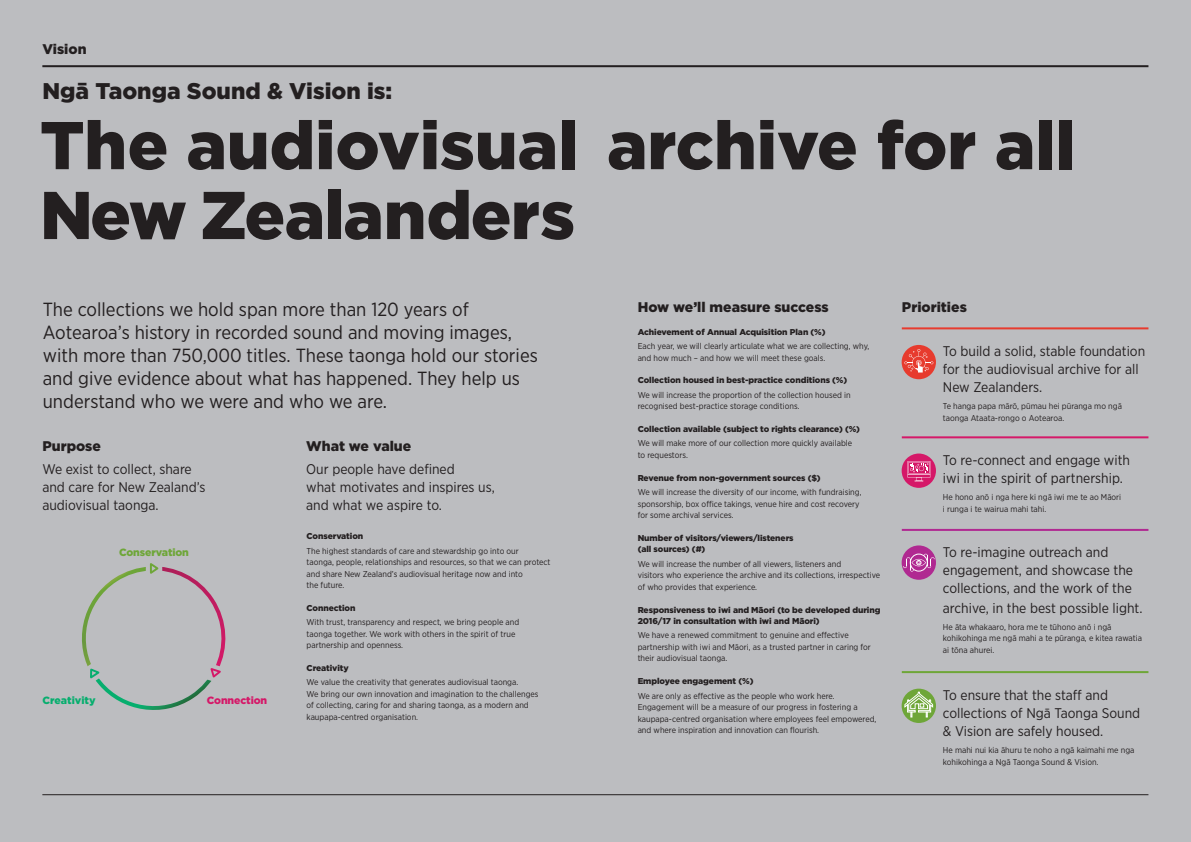
<style>
.page{position:relative;width:1191px;height:842px;background:#bcbdc0}
.page>*{position:absolute;margin:0;border:0;box-sizing:border-box;transform-origin:0 0}
.Vision_Statement{font:900 67.4px/69.9px "Gotham";color:#231f20}
.Heading_2{font:900 22.7px "Gotham";color:#231f20}
.Intro{font:19px/23px "Gotham Narrow";color:#231f20}
.Intro-2{font:14px/18px "Gotham Narrow";color:#231f20}
.Heading_2-2{font:900 14px "Gotham";color:#231f20}
.Heading_4{font:900 10.5px "Gotham";letter-spacing:-.01em;color:#6ea638}
.Heading_4-2{font:900 10.5px "Gotham";color:#06ae6e}
.Heading_4-3{font:900 10.5px "Gotham";letter-spacing:-.01em;color:#d51868}
.Body{font:8.5px/11.5px "Gotham Narrow";color:#231f20}
.Heading_4-4{font:900 8.5px/11.5px "Gotham";letter-spacing:-.01em;color:#231f20}
</style>
<div class="page">
<hr style="left:901px;top:327px;width:247px;height:2px;background:#e73b2e">
<hr style="left:42px;top:65px;width:1106px;height:2px;background:#231f20">
<hr style="left:42px;top:794px;width:1106px;height:1px;background:#231f20">
<svg style="left:82px;top:563px;width:144px;height:147px"></svg>
<hr style="left:901px;top:436px;width:247px;height:2px;background:#d51868">
<hr style="left:901px;top:671px;width:247px;height:2px;background:#6ea638">
<hr style="left:901px;top:529px;width:247px;height:2px;background:#b02991">
<div style="left:901px;top:345px;width:35px;height:34px;background:#e73b2e;border-radius:50%"></div>
<svg style="left:904px;top:349px;width:29px;height:23px"></svg>
<svg style="left:901px;top:453px;width:35px;height:35px"></svg>
<svg style="left:907px;top:461px;width:23px;height:21px"></svg>
<svg style="left:901px;top:545px;width:35px;height:35px"></svg>
<svg style="left:903px;top:554px;width:31px;height:17px"></svg>
<div style="left:910px;top:554px;width:17px;height:17px;border:1px solid #fff;border-radius:50%"></div>
<svg style="left:901px;top:689px;width:35px;height:34px"></svg>
<svg style="left:904px;top:692px;width:29px;height:25px"></svg>
<p class="Heading_2-2" style="left:42px;top:39px;width:46px">Vision</p>
<p class="Heading_2" style="left:42px;top:75px;width:351px">Ngā Taonga Sound &amp; Vision is:</p>
<p class="Vision_Statement" style="left:40px;top:110px;width:1037px">The audiovisual archive for all<br>New Zealanders</p>
<p class="Intro" style="left:43px;top:297px;width:496px">The collections we hold span more than 120 years of Aotearoa’s history in recorded sound and moving images, with more than 750,000 titles. These taonga hold our stories and give evidence about what has happened. They help us understand who we were and who we are.</p>
<p class="Heading_2-2" style="left:902px;top:297px;width:66px">Priorities</p>
<p class="Heading_2-2" style="left:637px;top:297px;width:192px">How we’ll measure success</p>
<p class="Heading_4-4" style="left:637px;top:326px;width:189px">Achievement of Annual Acquisition Plan (%)</p>
<p class="Body" style="left:637px;top:340px;width:233px">Each year, we will clearly articulate what we are collecting, why, and how much – and how we will meet these goals.</p>
<p class="Heading_4-4" style="left:637px;top:375px;width:211px">Collection housed in best-practice conditions (%)</p>
<p class="Body" style="left:637px;top:389px;width:214px">We will increase the proportion of the collection housed in recognised best-practice storage conditions.</p>
<p class="Heading_4-4" style="left:637px;top:423px;width:224px">Collection available (subject to rights clearance) (%)</p>
<p class="Body" style="left:637px;top:437px;width:216px">We will make more of our collection more quickly available to requestors.</p>
<p class="Heading_4-4" style="left:637px;top:472px;width:184px">Revenue from non-government sources ($)</p>
<p class="Body" style="left:637px;top:486px;width:225px">We will increase the diversity of our income, with fundraising, sponsorship, box office takings, venue hire and cost recovery for some archival services.</p>
<p class="Heading_4-4" style="left:637px;top:532px;width:157px">Number of visitors/viewers/listeners (all sources) (#)</p>
<p class="Body" style="left:637px;top:558px;width:244px">We will increase the number of all viewers, listeners and<br>visitors who experience the archive and its collections, irrespective of who provides that experience.</p>
<p class="Heading_4-4" style="left:637px;top:604px;width:244px">Responsiveness to iwi and Māori (to be developed during<br>2016/17 in consultation with iwi and Māori)</p>
<p class="Body" style="left:637px;top:629px;width:235px">We have a renewed commitment to genuine and effective partnership with iwi and Māori, as a trusted partner in caring for their audiovisual taonga.</p>
<p class="Heading_4-4" style="left:637px;top:675px;width:117px">Employee engagement (%)</p>
<p class="Body" style="left:637px;top:690px;width:240px">We are only as effective as the people who work here.<br>Engagement will be a measure of our progress in fostering a kaupapa-centred organisation where employees feel empowered, and where inspiration and innovation can flourish.</p>
<p class="Intro-2" style="left:943px;top:342px;width:204px">To build a solid, stable foundation for the audiovisual archive for all<br>New Zealanders.</p>
<p class="Body" style="left:943px;top:400px;width:181px">Te hanga papa mārō, pūmau hei pūranga mo ngā taonga Ataata-rongo o Aotearoa.</p>
<p class="Heading_2-2" style="left:306px;top:436px;width:107px">What we value</p>
<p class="Intro-2" style="left:306px;top:460px;width:190px">Our people have defined<br>what motivates and inspires us, and what we aspire to.</p>
<p class="Heading_2-2" style="left:42px;top:436px;width:60px">Purpose</p>
<p class="Intro-2" style="left:42px;top:460px;width:165px">We exist to collect, share and care for New Zealand’s audiovisual taonga.</p>
<p class="Intro-2" style="left:943px;top:451px;width:189px">To re-connect and engage with iwi in the spirit of partnership.</p>
<p class="Body" style="left:943px;top:491px;width:180px">He hono anō i nga here ki ngā iwi me te ao Māori i runga i te wairua mahi tahi.</p>
<p class="Heading_4-4" style="left:306px;top:530px;width:58px">Conservation</p>
<p class="Body" style="left:306px;top:545px;width:245px">The highest standards of care and stewardship go into our<br>taonga, people, relationships and resources, so that we can protect and share New Zealand’s audiovisual heritage now and into<br>the future.</p>
<p class="Heading_4-4" style="left:306px;top:602px;width:50px">Connection</p>
<p class="Body" style="left:306px;top:616px;width:214px">With trust, transparency and respect, we bring people and taonga together. We work with others in the spirit of true partnership and openness.</p>
<p class="Heading_4-4" style="left:306px;top:662px;width:44px">Creativity</p>
<p class="Body" style="left:306px;top:676px;width:233px">We value the creativity that generates audiovisual taonga.<br>We bring our own innovation and imagination to the challenges of collecting, caring for and sharing taonga, as a modern and kaupapa-centred organisation.</p>
<p class="Intro-2" style="left:943px;top:542px;width:192px">To re-imagine outreach and engagement, and showcase the collections, and the work of the</p>
<p class="Intro-2" style="left:943px;top:598px;width:201px">archive, in the best possible light.</p>
<p class="Body" style="left:943px;top:621px;width:201px">He āta whakaaro, hora me te tūhono anō i ngā kohikohinga me ngā mahi a te pūranga, e kitea rawatia ai tōna ahurei.</p>
<p class="Heading_4" style="left:119px;top:545px;width:71px">Conservation</p>
<p class="Intro-2" style="left:943px;top:686px;width:199px">To ensure that the staff and collections of Ngā Taonga Sound &amp; Vision are safely housed.</p>
<p class="Body" style="left:943px;top:744px;width:193px">He mahi nui kia āhuru te noho a ngā kaimahi me nga kohikohinga a Ngā Taonga Sound &amp; Vision.</p>
<p class="Heading_4-2" style="left:43px;top:693px;width:55px">Creativity</p>
<p class="Heading_4-3" style="left:207px;top:693px;width:62px">Connection</p>
</div>
